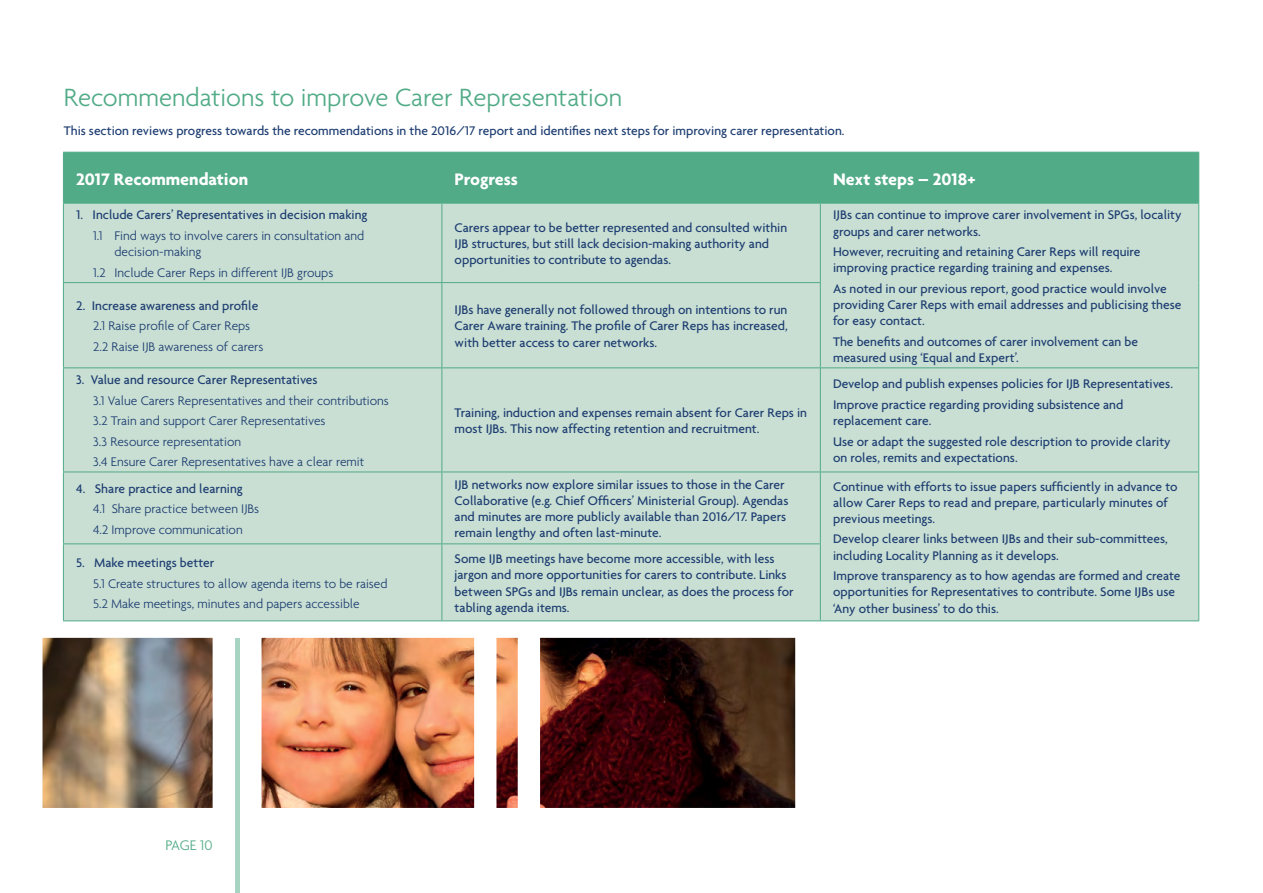
<style>
.page{position:relative;width:1263px;height:893px;background:#fff}
.page>*{position:absolute;margin:0;border:0;box-sizing:border-box;transform-origin:0 0}
.t1{font:300 27px "Agenda";color:#51ab87}
.t2{font:700 18px "Agenda";color:#fff}
.t3{font:300 15px "Agenda";letter-spacing:-.015em;color:#51ab87}
.t4{font:500 13.5px/16.2px "Agenda";color:#1d3d71}
.t5{font:300 13.5px/20.4px "Agenda";color:#1d3d71}
</style>
<div class="page">
<hr style="left:235px;top:638px;width:4px;height:255px;background:#a8d5c3">
<hr style="left:1262px;top:638px;width:1px;height:170px;background:#51ab87">
<img style="left:43px;top:638px;width:752px;height:170px">
<div style="left:64px;top:153px;width:1134px;height:50px;background:#51ab87"></div>
<div style="left:64px;top:204px;width:1134px;height:416px;background:#c9dfd3"></div>
<hr style="left:63px;top:152px;width:379px;height:1px;background:#51ab87">
<hr style="left:63px;top:153px;width:1px;height:50px;background:#51ab87">
<hr style="left:442px;top:152px;width:378px;height:1px;background:#51ab87">
<hr style="left:441px;top:153px;width:1px;height:50px;background:#51ab87">
<hr style="left:820px;top:152px;width:379px;height:1px;background:#51ab87">
<hr style="left:820px;top:153px;width:1px;height:50px;background:#51ab87">
<hr style="left:1198px;top:153px;width:1px;height:50px;background:#51ab87">
<hr style="left:63px;top:203px;width:379px;height:1px;background:#51ab87">
<hr style="left:63px;top:204px;width:1px;height:78px;background:#51ab87">
<hr style="left:442px;top:203px;width:378px;height:1px;background:#51ab87">
<hr style="left:441px;top:204px;width:1px;height:78px;background:#51ab87">
<hr style="left:820px;top:203px;width:379px;height:1px;background:#51ab87">
<hr style="left:820px;top:204px;width:1px;height:78px;background:#51ab87">
<hr style="left:1198px;top:204px;width:1px;height:79px;background:#51ab87">
<hr style="left:63px;top:282px;width:379px;height:1px;background:#51ab87">
<hr style="left:63px;top:283px;width:1px;height:84px;background:#51ab87">
<hr style="left:442px;top:282px;width:379px;height:1px;background:#51ab87">
<hr style="left:441px;top:283px;width:1px;height:84px;background:#51ab87">
<hr style="left:820px;top:283px;width:1px;height:84px;background:#51ab87">
<hr style="left:1198px;top:283px;width:1px;height:84px;background:#51ab87">
<hr style="left:63px;top:367px;width:379px;height:1px;background:#51ab87">
<hr style="left:63px;top:368px;width:1px;height:104px;background:#51ab87">
<hr style="left:442px;top:367px;width:378px;height:1px;background:#51ab87">
<hr style="left:441px;top:368px;width:1px;height:104px;background:#51ab87">
<hr style="left:820px;top:367px;width:379px;height:1px;background:#51ab87">
<hr style="left:820px;top:368px;width:1px;height:104px;background:#51ab87">
<hr style="left:1198px;top:368px;width:1px;height:104px;background:#51ab87">
<hr style="left:63px;top:472px;width:379px;height:1px;background:#51ab87">
<hr style="left:63px;top:472px;width:1px;height:71px;background:#51ab87">
<hr style="left:442px;top:472px;width:378px;height:1px;background:#51ab87">
<hr style="left:441px;top:472px;width:1px;height:71px;background:#51ab87">
<hr style="left:820px;top:472px;width:379px;height:1px;background:#51ab87">
<hr style="left:820px;top:472px;width:1px;height:71px;background:#51ab87">
<hr style="left:1198px;top:472px;width:1px;height:72px;background:#51ab87">
<hr style="left:63px;top:543px;width:379px;height:1px;background:#51ab87">
<hr style="left:63px;top:544px;width:1px;height:76px;background:#51ab87">
<hr style="left:442px;top:543px;width:379px;height:1px;background:#51ab87">
<hr style="left:441px;top:544px;width:1px;height:76px;background:#51ab87">
<hr style="left:820px;top:544px;width:1px;height:76px;background:#51ab87">
<hr style="left:1198px;top:544px;width:1px;height:76px;background:#51ab87">
<hr style="left:63px;top:620px;width:379px;height:1px;background:#51ab87">
<hr style="left:442px;top:620px;width:378px;height:1px;background:#51ab87">
<hr style="left:820px;top:620px;width:379px;height:1px;background:#51ab87">
<h1 class="t1" style="left:64px;top:81px;width:560px">Recommendations to improve Carer Representation</h1>
<p class="t4" style="left:64px;top:122px;width:782px">This section reviews progress towards the recommendations in the 2016/17 report and identifies next steps for improving carer representation.</p>
<h2 class="t2" style="left:76px;top:168px;width:174px">2017 Recommendation</h2>
<h2 class="t2" style="left:455px;top:168px;width:65px">Progress</h2>
<h2 class="t2" style="left:833px;top:168px;width:144px">Next steps – 2018+</h2>
<p class="t4" style="left:76px;top:207px;width:293px">1. Include Carers’ Representatives in decision making</p>
<p class="t5" style="left:114px;top:227px;width:251px;line-height:16.2px;text-indent:-21px">1.1 Find ways to involve carers in consultation and decision-making</p>
<p class="t5" style="left:93px;top:262px;width:242px">1.2 Include Carer Reps in different IJB groups</p>
<p class="t4" style="left:833px;top:207px;width:350px">IJBs can continue to improve carer involvement in SPGs, locality groups and carer networks.</p>
<p class="t4" style="left:833px;top:243px;width:309px">However, recruiting and retaining Carer Reps will require improving practice regarding training and expenses.</p>
<p class="t4" style="left:833px;top:280px;width:350px">As noted in our previous report, good practice would involve providing Carer Reps with email addresses and publicising these for easy contact.</p>
<p class="t4" style="left:833px;top:333px;width:306px">The benefits and outcomes of carer involvement can be measured using ‘Equal and Expert’.</p>
<p class="t4" style="left:455px;top:219px;width:334px">Carers appear to be better represented and consulted within<br>IJB structures, but still lack decision-making authority and opportunities to contribute to agendas.</p>
<p class="t4" style="left:76px;top:297px;width:184px">2. Increase awareness and profile</p>
<p class="t5" style="left:93px;top:316px;width:172px">2.1 Raise profile of Carer Reps<br>2.2 Raise IJB awareness of carers</p>
<p class="t4" style="left:455px;top:301px;width:335px;text-align:justify">IJBs have generally not followed through on intentions to run Carer Aware training. The profile of Carer Reps has increased, with better access to carer networks.</p>
<p class="t4" style="left:76px;top:371px;width:243px">3. Value and resource Carer Representatives</p>
<p class="t5" style="left:93px;top:390px;width:297px">3.1 Value Carers Representatives and their contributions 3.2 Train and support Carer Representatives<br>3.3 Resource representation<br>3.4 Ensure Carer Representatives have a clear remit</p>
<p class="t4" style="left:76px;top:480px;width:168px">4. Share practice and learning</p>
<p class="t5" style="left:93px;top:498px;width:168px">4.1 Share practice between IJBs<br>4.2 Improve communication</p>
<p class="t4" style="left:76px;top:554px;width:140px">5. Make meetings better</p>
<p class="t5" style="left:93px;top:573px;width:296px">5.1 Create structures to allow agenda items to be raised<br>5.2 Make meetings, minutes and papers accessible</p>
<p class="t4" style="left:455px;top:404px;width:354px">Training, induction and expenses remain absent for Carer Reps in most IJBs. This now affecting retention and recruitment.</p>
<p class="t4" style="left:833px;top:374px;width:341px;line-height:20.4px">Develop and publish expenses policies for IJB Representatives.<br>Improve practice regarding providing subsistence and</p>
<p class="t4" style="left:833px;top:410px;width:339px;line-height:20.4px">replacement care.<br>Use or adapt the suggested role description to provide clarity</p>
<p class="t4" style="left:833px;top:449px;width:186px">on roles, remits and expectations.</p>
<p class="t4" style="left:455px;top:476px;width:335px">IJB networks now explore similar issues to those in the Carer Collaborative (e.g. Chief Officers’ Ministerial Group). Agendas and minutes are more publicly available than 2016/17. Papers remain lengthy and often last-minute.</p>
<p class="t4" style="left:833px;top:478px;width:346px">Continue with efforts to issue papers sufficiently in advance to allow Carer Reps to read and prepare, particularly minutes of previous meetings.</p>
<p class="t4" style="left:833px;top:531px;width:336px">Develop clearer links between IJBs and their sub-committees, including Locality Planning as it develops.</p>
<p class="t4" style="left:833px;top:567px;width:349px">Improve transparency as to how agendas are formed and create opportunities for Representatives to contribute. Some IJBs use ‘Any other business’ to do this.</p>
<p class="t4" style="left:455px;top:550px;width:341px">Some IJB meetings have become more accessible, with less jargon and more opportunities for carers to contribute. Links between SPGs and IJBs remain unclear, as does the process for tabling agenda items.</p>
<p class="t3" style="left:165px;top:837px;width:49px">PAGE 10</p>
</div>
